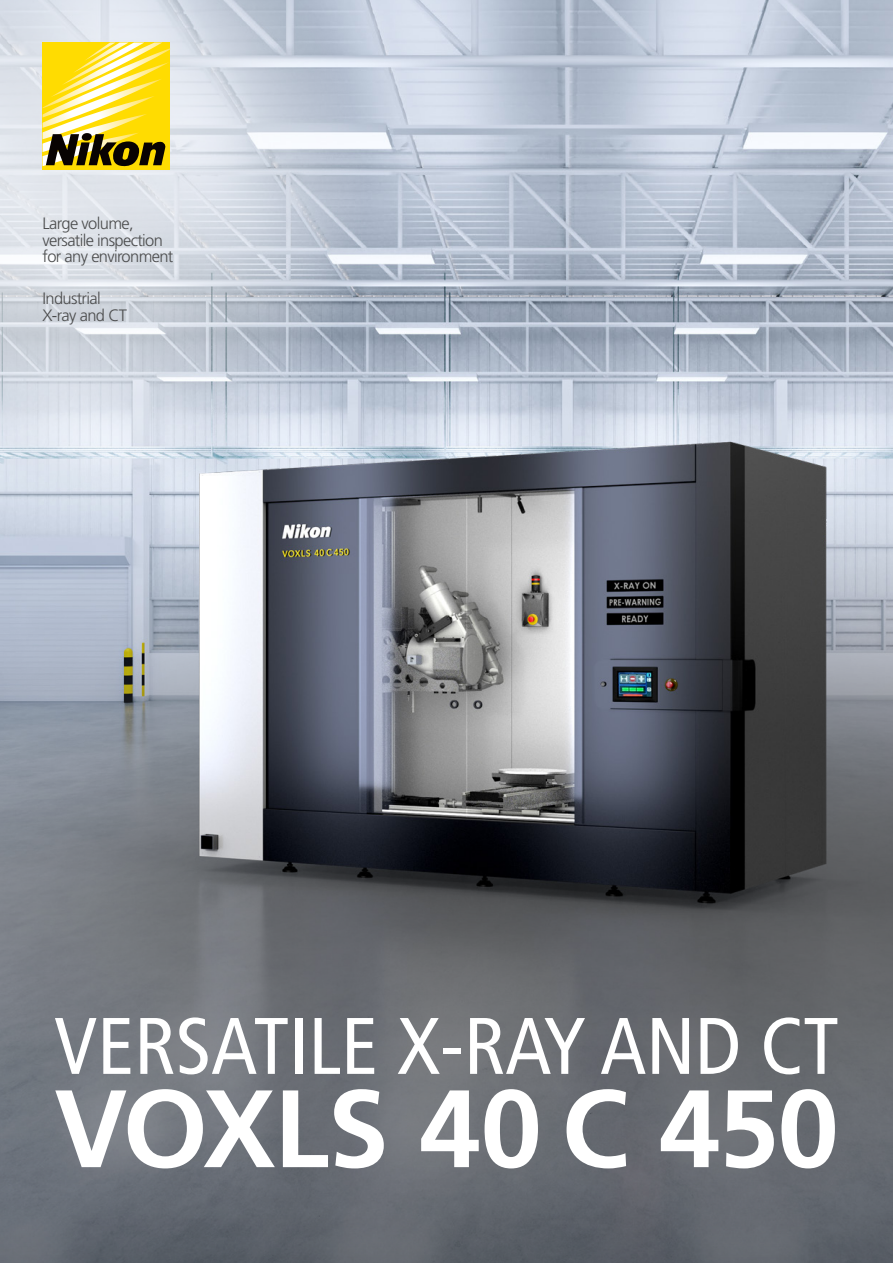
<style>
.page{position:relative;width:893px;height:1263px;background:#fff}
.page>*{position:absolute;margin:0;border:0;box-sizing:border-box;transform-origin:0 0}
.ノーマル{font:700 109.8px "Frutiger LT Std";letter-spacing:-.02em;color:#fff}
.ノーマル-2{font:condensed 79.95px "Frutiger LT Std";color:#fff}
.t1{font:300 16.5px "Frutiger LT Std";letter-spacing:-.04em;color:#4b4c4d}
</style>
<div class="page">
<img style="left:368px;top:0;width:525px;height:403px">
<svg style="left:0;top:0;width:368px;height:403px;background:#cdd4de"></svg>
<div style="left:43px;top:43px;width:127px;height:127px;background:#ffdc01"></div>
<svg style="left:43px;top:43px;width:127px;height:124px"></svg>
<img style="left:0;top:403px;width:893px;height:860px">
<p class="t1" style="left:43px;top:214px;width:93px">Large volume,</p>
<p class="t1" style="left:43px;top:231px;width:122px">versatile inspection</p>
<p class="t1" style="left:43px;top:247px;width:132px">for any environment</p>
<p class="t1" style="left:43px;top:289px;width:60px">Industrial</p>
<p class="t1" style="left:43px;top:306px;width:86px">X-ray and CT</p>
<p class="ノーマル-2" style="left:54px;top:999px;width:786px">VERSATILE X-RAY AND CT</p>
<p class="ノーマル" style="left:54px;top:1064px;width:786px">VOXLS 40 C 450</p>
</div>
